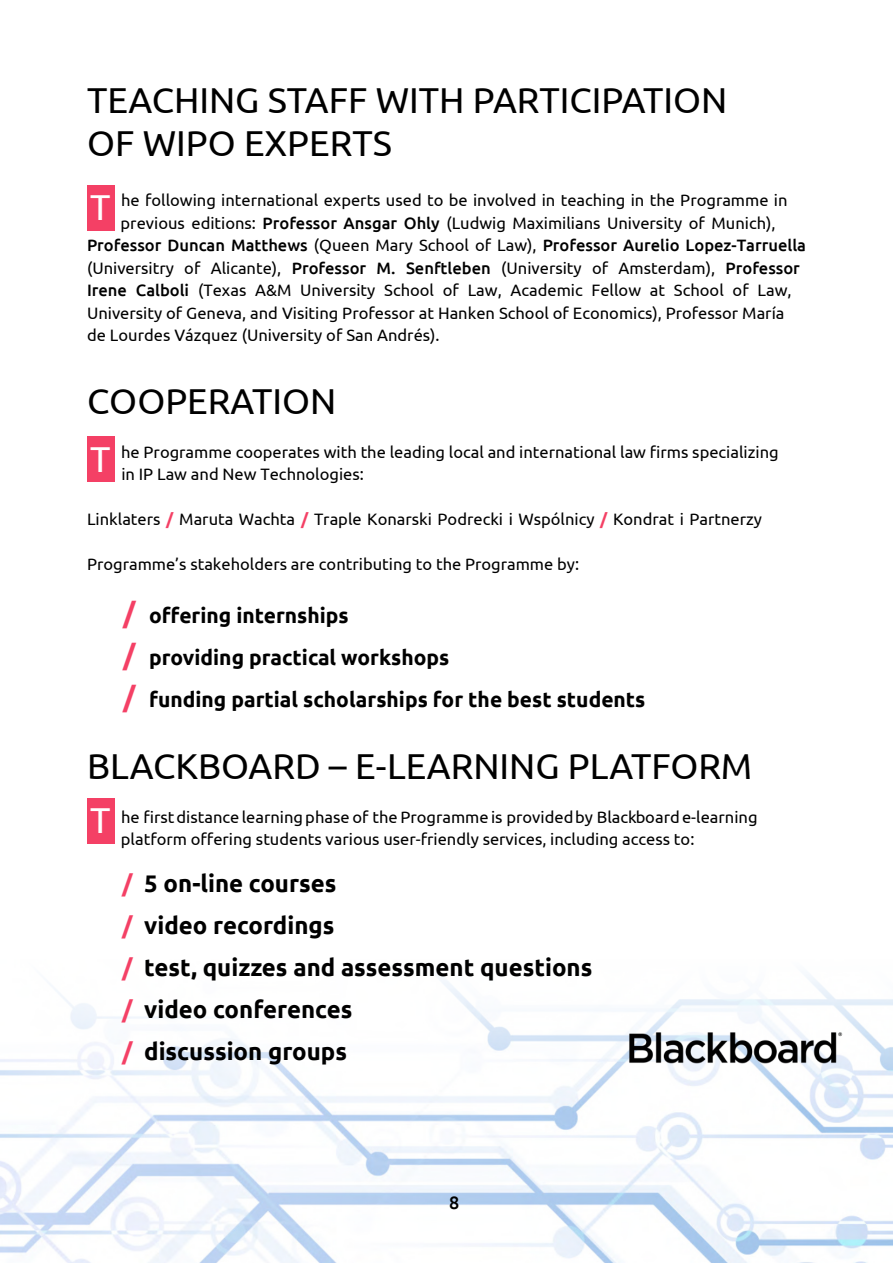
<style>
.page{position:relative;width:893px;height:1263px;background:#fff}
.page>*{position:absolute;margin:0;border:0;box-sizing:border-box;transform-origin:0 0}
.t1{font:36px/43.2px "Ubuntu";color:#000}
.t2{font:700 24px/42px "Ubuntu";color:#000}
.t3{font:700 21px/42px "Ubuntu";color:#000}
.t4{font:500 18px "Ubuntu";color:#000}
.t5{font:16.5px/22.5px "Ubuntu";color:#000}
.t6{font:500 16.5px "Ubuntu";color:#000}
.s1{font-size:36px;color:#fff}
.s2{font-weight:500}
.s3{font-weight:400}
.s4{font-weight:700;color:#f44065}
.s5{font-weight:700;color:#f44064}
.s6{font-size:28.5px;color:#f44065}
.s7{color:#f44065}
</style>
<div class="page">
<img style="left:0;top:974px;width:893px;height:289px">
<div style="left:87px;top:185px;width:27px;height:46px;background:#f44065"></div>
<div style="left:87px;top:436px;width:27px;height:46px;background:#f44065"></div>
<div style="left:87px;top:798px;width:27px;height:46px;background:#f44065"></div>
<img style="left:626px;top:1031px;width:218px;height:33px">
<h1 class="t1" style="left:87px;top:80px;width:642px">TEACHING STAFF WITH PARTICIPATION<br>OF WIPO EXPERTS</h1>
<p class="t5" style="left:90px;top:190px;width:699px"><span class="s1">T</span> he following international experts used to be involved in teaching in the Programme in</p>
<p class="t5" style="left:121px;top:213px;width:656px">previous editions: <span class="s2">Professor Ansgar Ohly</span> (Ludwig Maximilians University of Munich),</p>
<p class="t6" style="left:87px;top:239px;width:721px">Professor Duncan Matthews <span class="s3">(Queen Mary School of Law),</span> Professor Aurelio Lopez-Tarruella</p>
<p class="t5" style="left:87px;top:258px;width:714px">(Universitry of Alicante), <span class="s2">Professor M. Senftleben</span> (University of Amsterdam), <span class="s2">Professor</span></p>
<p class="t5" style="left:87px;top:280px;width:706px"><span class="s2">Irene Calboli</span> (Texas A&amp;M University School of Law, Academic Fellow at School of Law,</p>
<p class="t5" style="left:87px;top:303px;width:699px">University of Geneva, and Visiting Professor at Hanken School of Economics), Professor María</p>
<p class="t5" style="left:87px;top:325px;width:354px">de Lourdes Vázquez (University of San Andrés).</p>
<h1 class="t1" style="left:87px;top:381px;width:251px">COOPERATION</h1>
<p class="t5" style="left:121px;top:442px;width:659px;text-indent:-31px"><span class="s1">T</span> he Programme cooperates with the leading local and international law firms specializing in IP Law and New Technologies:</p>
<p class="t5" style="left:87px;top:509px;width:677px">Linklaters <span class="s4">/</span> Maruta Wachta <span class="s4">/</span> Traple Konarski Podrecki i Wspólnicy <span class="s5">/</span> Kondrat i Partnerzy</p>
<p class="t5" style="left:87px;top:554px;width:494px">Programme’s stakeholders are contributing to the Programme by:</p>
<p class="t3" style="left:123px;top:595px;width:524px"><span class="s6">/</span> offering internships<br><span class="s6">/</span> providing practical workshops<br><span class="s6">/</span> funding partial scholarships for the best students</p>
<h1 class="t1" style="left:87px;top:746px;width:667px">BLACKBOARD – E-LEARNING PLATFORM</h1>
<p class="t5" style="left:121px;top:807px;width:638px;text-indent:-31px"><span class="s1">T</span> he firstdistance learningphase of the Programme is providedby Blackboarde-learning platform offering students various user-friendly services, including access to:</p>
<h2 class="t2" style="left:122px;top:864px;width:472px"><span class="s7">/</span> 5 on-line courses<br><span class="s7">/</span> video recordings<br><span class="s7">/</span> test, quizzes and assessment questions <span class="s7">/</span> video conferences<br><span class="s7">/</span> discussion groups</h2>
<p class="t4" style="left:449px;top:1195px;width:12px">8</p>
</div>
